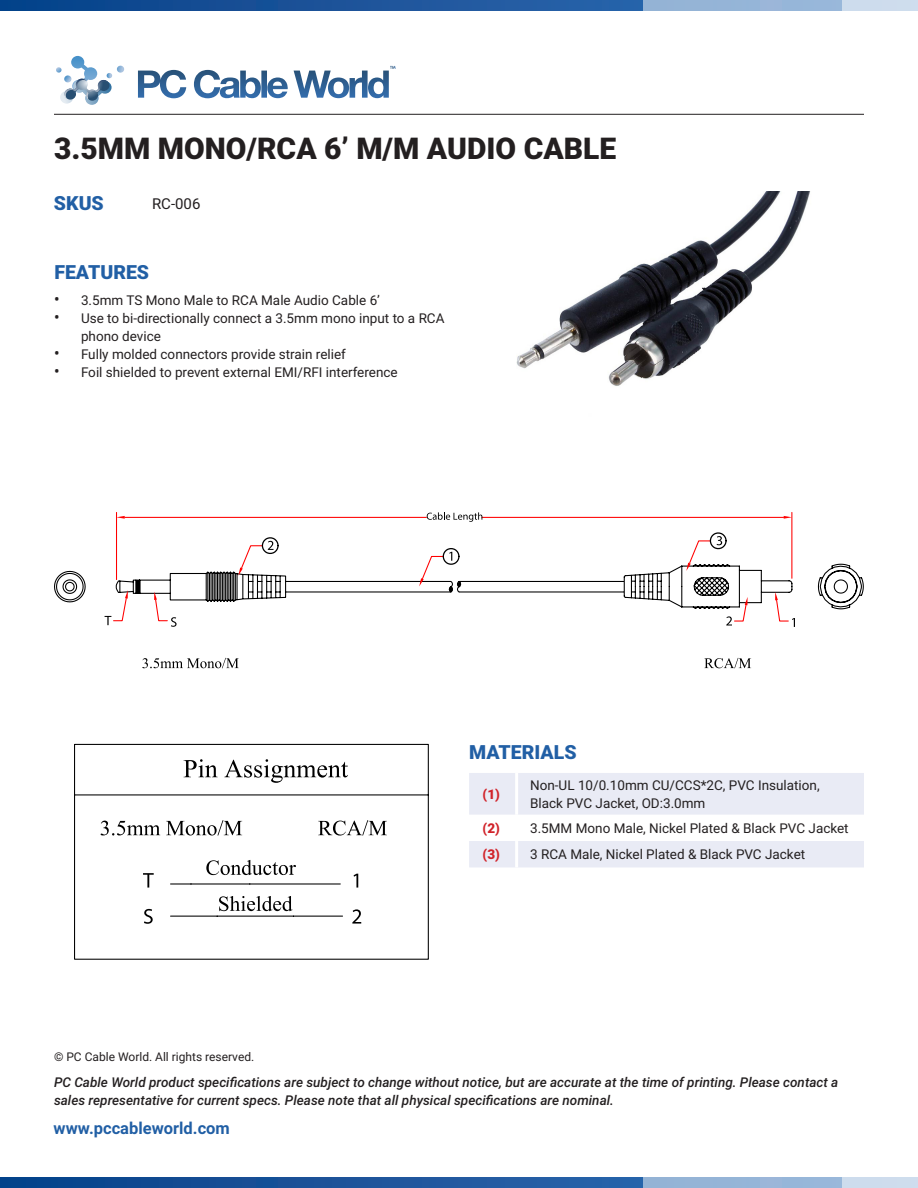
<style>
.page{position:relative;width:918px;height:1188px;background:#fff}
.page>*{position:absolute;margin:0;border:0;box-sizing:border-box;transform-origin:0 0}
.Product_Title{font:900 30px "Roboto";color:#231f20}
.t1{font:900 19.5px "Roboto";color:#215fa5}
.t2{font:700 16.5px "Roboto";color:#215fa5}
.SKU{font:15px "Roboto";color:#231f20}
.t3{font:13.5px/18px "Roboto";color:#231f20}
.t4{font:italic 500 13.5px/18px "Roboto";color:#231f20}
.t5{font:900 13.5px "Roboto";color:#d1232a}
.t6{font:12px "Roboto";color:#231f20}
.s1{font-size:16.5px}
</style>
<div class="page">
<svg style="left:0;top:0;width:644px;height:11px;background:#195299"></svg>
<svg style="left:56px;top:56px;width:68px;height:49px"></svg>
<svg style="left:138px;top:66px;width:258px;height:32px"></svg>
<div style="left:644px;top:0;width:274px;height:11px;background:#95b5d8"></div>
<div style="left:842px;top:0;width:76px;height:11px;background:#cddced"></div>
<svg style="left:0;top:1177px;width:643px;height:11px;background:#185299"></svg>
<div style="left:643px;top:1177px;width:275px;height:11px;background:#95b5d8"></div>
<div style="left:842px;top:1177px;width:76px;height:11px;background:#cddced"></div>
<hr style="left:54px;top:114px;width:810px;height:1px;background:#231f20">
<img style="left:516px;top:192px;width:294px;height:194px">
<svg style="left:469px;top:773px;width:395px;height:94px"></svg>
<hr style="left:515px;top:773px;width:3px;height:42px;background:#fff">
<hr style="left:515px;top:815px;width:3px;height:26px;background:#fff">
<hr style="left:515px;top:841px;width:3px;height:26px;background:#fff">
<hr style="left:116px;top:512px;width:1px;height:68px;background:#f00">
<hr style="left:791px;top:512px;width:1px;height:66px;background:#f00">
<hr style="left:125px;top:517px;width:301px;height:1px;background:#f00">
<hr style="left:482px;top:517px;width:302px;height:1px;background:#f00">
<svg style="left:117px;top:516px;width:8px;height:3px"></svg>
<svg style="left:784px;top:516px;width:8px;height:3px"></svg>
<svg style="left:427px;top:512px;width:55px;height:10px"></svg>
<svg style="left:142px;top:658px;width:97px;height:10px"></svg>
<svg style="left:704px;top:658px;width:47px;height:10px"></svg>
<svg style="left:54px;top:531px;width:810px;height:96px"></svg>
<svg style="left:74px;top:743px;width:355px;height:217px"></svg>
<p class="Product_Title" style="left:54px;top:127px;width:564px">3.5MM MONO/RCA 6’ M/M AUDIO CABLE</p>
<p class="t1" style="left:54px;top:189px;width:51px">SKUS</p>
<p class="SKU" style="left:152px;top:193px;width:50px">RC-006</p>
<p class="t1" style="left:54px;top:258px;width:96px">FEATURES</p>
<p class="t3" style="left:54px;top:291px;width:327px"><span class="s1">•</span> 3.5mm TS Mono Male to RCA Male Audio Cable 6’</p>
<p class="t3" style="left:81px;top:309px;width:365px;text-indent:-27px"><span class="s1">•</span> Use to bi-directionally connect a 3.5mm mono input to a RCA phono device</p>
<p class="t3" style="left:54px;top:345px;width:293px"><span class="s1">•</span> Fully molded connectors provide strain relief</p>
<p class="t3" style="left:54px;top:363px;width:345px"><span class="s1">•</span> Foil shielded to prevent external EMI/RFI interference</p>
<p class="t6" style="left:54px;top:1048px;width:202px">© PC Cable World. All rights reserved.</p>
<p class="t1" style="left:469px;top:738px;width:109px">MATERIALS</p>
<p class="t5" style="left:483px;top:785px;width:19px">(1)</p>
<p class="t3" style="left:530px;top:776px;width:291px">Non-UL 10/0.10mm CU/CCS*2C, PVC Insulation,<br>Black PVC Jacket, OD:3.0mm</p>
<p class="t5" style="left:483px;top:819px;width:19px">(2)</p>
<p class="t3" style="left:530px;top:819px;width:320px">3.5MM Mono Male, Nickel Plated &amp; Black PVC Jacket</p>
<p class="t5" style="left:483px;top:845px;width:19px">(3)</p>
<p class="t3" style="left:530px;top:845px;width:277px">3 RCA Male, Nickel Plated &amp; Black PVC Jacket</p>
<p class="t4" style="left:54px;top:1073px;width:786px">PC Cable World product specifications are subject to change without notice, but are accurate at the time of printing. Please contact a sales representative for current specs. Please note that all physical specifications are nominal.</p>
<p class="t2" style="left:54px;top:1117px;width:178px">www.pccableworld.com</p>
</div>
